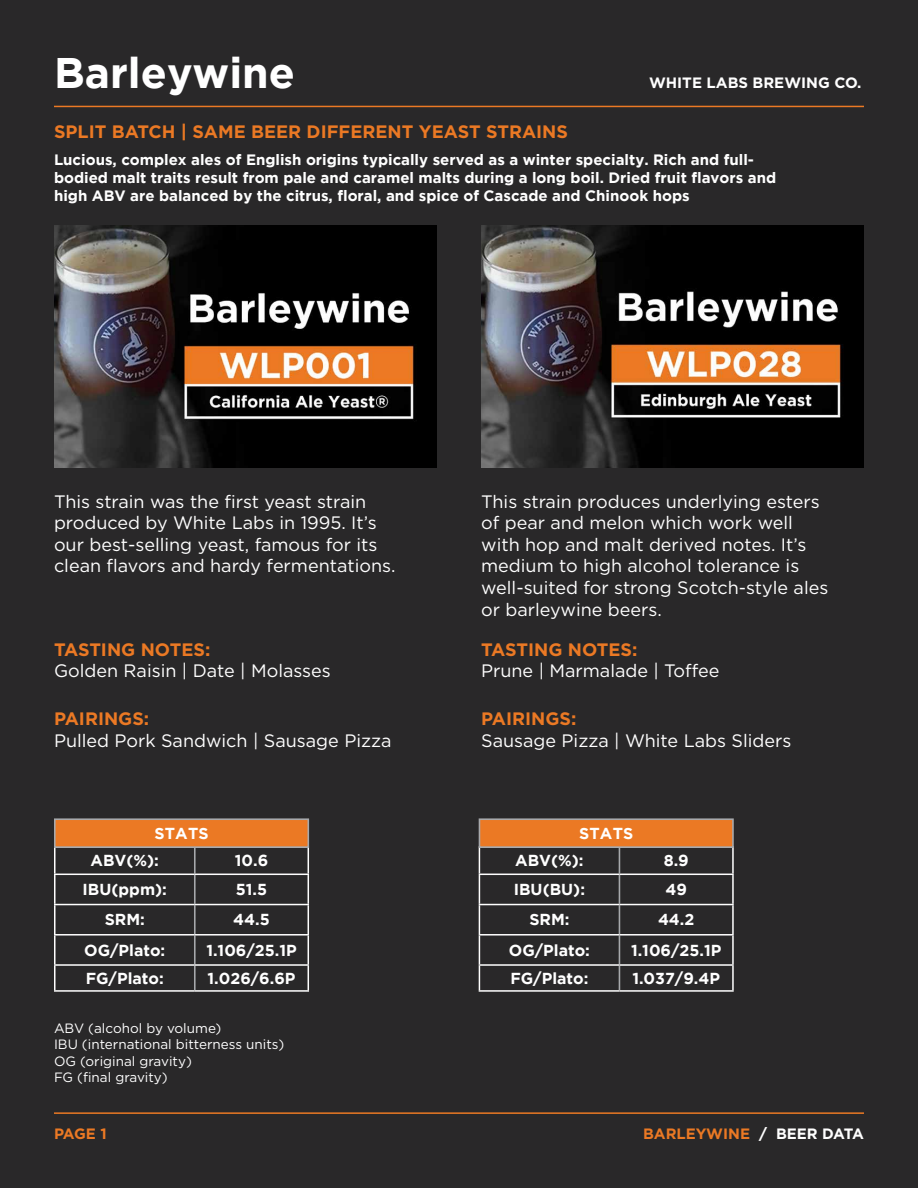
<style>
.page{position:relative;width:918px;height:1188px;background:#292829}
.page>*{position:absolute;margin:0;border:0;box-sizing:border-box;transform-origin:0 0}
.t1{font:700 42.75px "Gotham";color:#fff}
.t2{font:18px/21.6px "Gotham";color:#fff}
.t3{font:700 18px "Gotham";color:#eb7924}
.t4{font:700 15.9px "Gotham";color:#fff}
.t5{font:700 15px/18px "Gotham";color:#fff}
.t6{font:700 15px "Gotham";color:#eb7924}
.t7{font:700 15px "Gotham";color:#fff}
.t8{font:13.5px/16.2px "Gotham";color:#fff}
.s1{color:#fff}
</style>
<div class="page">
<img style="left:481px;top:225px;width:383px;height:242px">
<img style="left:54px;top:225px;width:383px;height:242px">
<hr style="left:54px;top:106px;width:810px;height:1px;background:#eb7924">
<hr style="left:54px;top:1112px;width:810px;height:2px;background:#eb7924">
<hr style="left:194px;top:848px;width:2px;height:26px;background:#a7a9ac">
<hr style="left:194px;top:875px;width:2px;height:29px;background:#a7a9ac">
<hr style="left:194px;top:905px;width:2px;height:29px;background:#a7a9ac">
<hr style="left:194px;top:936px;width:2px;height:28px;background:#a7a9ac">
<hr style="left:194px;top:966px;width:2px;height:24px;background:#a7a9ac">
<hr style="left:54px;top:848px;width:2px;height:26px;background:#fff">
<hr style="left:54px;top:874px;width:141px;height:1px;background:#fff">
<hr style="left:54px;top:875px;width:2px;height:29px;background:#fff">
<hr style="left:195px;top:874px;width:114px;height:1px;background:#fff">
<hr style="left:54px;top:904px;width:141px;height:1px;background:#fff">
<hr style="left:54px;top:905px;width:2px;height:29px;background:#fff">
<hr style="left:195px;top:904px;width:114px;height:1px;background:#fff">
<hr style="left:54px;top:934px;width:141px;height:2px;background:#fff">
<hr style="left:54px;top:936px;width:2px;height:28px;background:#fff">
<hr style="left:195px;top:934px;width:114px;height:2px;background:#fff">
<hr style="left:54px;top:964px;width:141px;height:2px;background:#fff">
<hr style="left:54px;top:966px;width:2px;height:24px;background:#fff">
<hr style="left:195px;top:964px;width:114px;height:2px;background:#fff">
<svg style="left:308px;top:848px;width:1px;height:142px"></svg>
<hr style="left:54px;top:990px;width:141px;height:2px;background:#fff">
<hr style="left:195px;top:990px;width:114px;height:2px;background:#fff">
<svg style="left:619px;top:848px;width:1px;height:142px"></svg>
<hr style="left:732px;top:848px;width:2px;height:26px;background:#fff">
<hr style="left:479px;top:874px;width:140px;height:1px;background:#fff">
<hr style="left:619px;top:874px;width:115px;height:1px;background:#fff">
<hr style="left:732px;top:875px;width:2px;height:29px;background:#fff">
<hr style="left:479px;top:904px;width:140px;height:1px;background:#fff">
<hr style="left:619px;top:904px;width:115px;height:1px;background:#fff">
<hr style="left:732px;top:905px;width:2px;height:29px;background:#fff">
<hr style="left:479px;top:934px;width:140px;height:2px;background:#fff">
<hr style="left:619px;top:934px;width:115px;height:2px;background:#fff">
<hr style="left:732px;top:936px;width:2px;height:28px;background:#fff">
<hr style="left:479px;top:964px;width:140px;height:2px;background:#fff">
<svg style="left:479px;top:848px;width:1px;height:142px"></svg>
<hr style="left:619px;top:964px;width:115px;height:2px;background:#fff">
<hr style="left:732px;top:966px;width:2px;height:24px;background:#fff">
<hr style="left:479px;top:990px;width:140px;height:2px;background:#fff">
<hr style="left:619px;top:990px;width:115px;height:2px;background:#fff">
<div style="left:54px;top:818px;width:255px;height:30px;background:#eb7924;border:2px solid #a7a9ac"></div>
<div style="left:479px;top:818px;width:255px;height:30px;background:#eb7924;border:2px solid #a7a9ac"></div>
<h1 class="t1" style="left:54px;top:48px;width:242px">Barleywine</h1>
<p class="t3" style="left:54px;top:120px;width:516px">SPLIT BATCH | SAME BEER DIFFERENT YEAST STRAINS</p>
<p class="t7" style="left:649px;top:73px;width:214px">WHITE LABS BREWING CO.</p>
<p class="t5" style="left:54px;top:150px;width:724px">Lucious, complex ales of English origins typically served as a winter specialty. Rich and full&shy;bodied malt traits result from pale and caramel malts during a long boil. Dried fruit flavors and high ABV are balanced by the citrus, floral, and spice of Cascade and Chinook hops</p>
<p class="t2" style="left:54px;top:490px;width:343px">This strain was the first yeast strain produced by White Labs in 1995. It’s our best-selling yeast, famous for its clean flavors and hardy fermentations.</p>
<p class="t2" style="left:481px;top:490px;width:349px">This strain produces underlying esters of pear and melon which work well with hop and malt derived notes. It’s medium to high alcohol tolerance is well-suited for strong Scotch-style ales or barleywine beers.</p>
<p class="t3" style="left:54px;top:637px;width:158px">TASTING NOTES:</p>
<p class="t2" style="left:54px;top:660px;width:278px">Golden Raisin | Date | Molasses</p>
<p class="t3" style="left:54px;top:707px;width:97px">PAIRINGS:</p>
<p class="t2" style="left:54px;top:729px;width:339px">Pulled Pork Sandwich | Sausage Pizza</p>
<p class="t3" style="left:481px;top:637px;width:158px">TASTING NOTES:</p>
<p class="t2" style="left:481px;top:660px;width:240px">Prune | Marmalade | Toffee</p>
<p class="t3" style="left:481px;top:707px;width:97px">PAIRINGS:</p>
<p class="t2" style="left:481px;top:729px;width:312px">Sausage Pizza | White Labs Sliders</p>
<p class="t4" style="left:154px;top:824px;width:56px">STATS</p>
<p class="t4" style="left:579px;top:824px;width:56px">STATS</p>
<p class="t4" style="left:91px;top:852px;width:70px">ABV(%):</p>
<p class="t4" style="left:235px;top:852px;width:35px">10.6</p>
<p class="t4" style="left:83px;top:880px;width:86px">IBU(ppm):</p>
<p class="t4" style="left:236px;top:880px;width:33px">51.5</p>
<p class="t4" style="left:105px;top:911px;width:42px">SRM:</p>
<p class="t4" style="left:233px;top:911px;width:38px">44.5</p>
<p class="t4" style="left:84px;top:941px;width:83px">OG/Plato:</p>
<p class="t4" style="left:206px;top:941px;width:92px">1.106/25.1P</p>
<p class="t4" style="left:86px;top:969px;width:80px">FG/Plato:</p>
<p class="t4" style="left:208px;top:969px;width:89px">1.026/6.6P</p>
<p class="t8" style="left:54px;top:1020px;width:232px">ABV (alcohol by volume)<br>IBU (international bitterness units)<br>OG (original gravity)<br>FG (final gravity)</p>
<p class="t4" style="left:515px;top:852px;width:70px">ABV(%):</p>
<p class="t4" style="left:664px;top:852px;width:27px">8.9</p>
<p class="t4" style="left:514px;top:880px;width:73px">IBU(BU):</p>
<p class="t4" style="left:665px;top:880px;width:23px">49</p>
<p class="t4" style="left:529px;top:911px;width:42px">SRM:</p>
<p class="t4" style="left:658px;top:911px;width:38px">44.2</p>
<p class="t4" style="left:509px;top:941px;width:83px">OG/Plato:</p>
<p class="t4" style="left:631px;top:941px;width:92px">1.106/25.1P</p>
<p class="t4" style="left:510px;top:969px;width:80px">FG/Plato:</p>
<p class="t4" style="left:632px;top:969px;width:89px">1.037/9.4P</p>
<p class="t6" style="left:54px;top:1123px;width:54px">PAGE 1</p>
<p class="t6" style="left:643px;top:1123px;width:222px">BARLEYWINE <span class="s1">/ BEER DATA</span></p>
</div>
